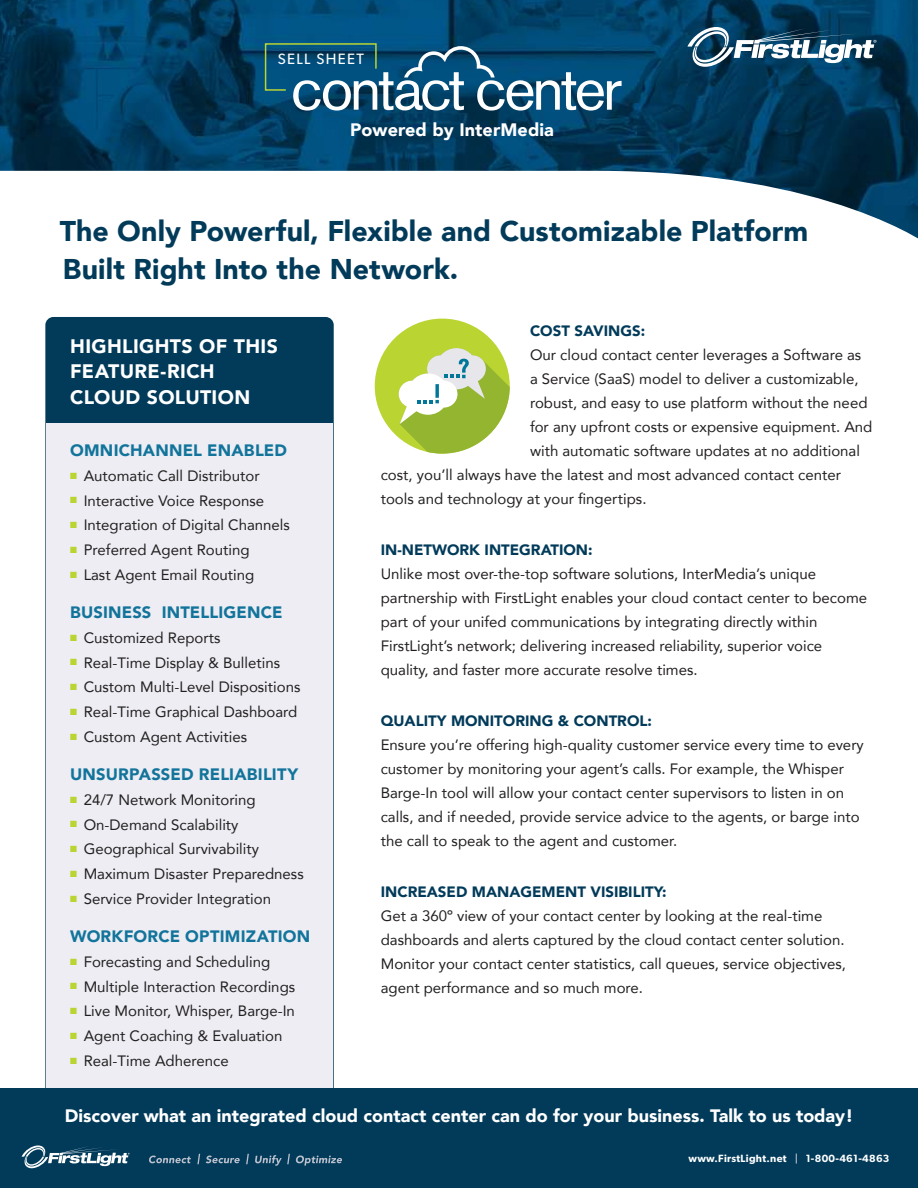
<style>
.page{position:relative;width:918px;height:1188px;background:#fff}
.page>*{position:absolute;margin:0;border:0;box-sizing:border-box;transform-origin:0 0}
.t1{font:900 28.5px/37.5px "Avenir";letter-spacing:.005em;color:#023b5a}
.t2{font:900 19.5px/25.5px "Avenir";letter-spacing:.02em;color:#fff}
.t3{font:900 18px "Avenir";color:#fff}
.t4{font:900 16.5px "Avenir";letter-spacing:.01em;color:#12749b}
.t5{font:15px/24px "Avenir";color:#231f20}
.t6{font:900 15px "Avenir";color:#023b5a}
.t7{font:15px "Gibson";letter-spacing:.09em;color:#fff}
.t8{font:600 10.5px "Gibson";letter-spacing:.03em;color:#fff}
.s1{color:#bad432}
.s2{color:#bcc1cd}
</style>
<div class="page">
<div style="left:45px;top:317px;width:289px;height:819px;background:#023b5a;border-radius:8px"></div>
<div style="left:46px;top:423px;width:287px;height:708px;background:#ededf3"></div>
<div style="left:0;top:1089px;width:918px;height:99px;background:#023b5a"></div>
<img style="left:0;top:0;width:918px;height:239px">
<svg style="left:687px;top:27px;width:189px;height:40px"></svg>
<svg style="left:22px;top:1146px;width:108px;height:22px"></svg>
<svg style="left:149px;top:1154px;width:193px;height:12px"></svg>
<svg style="left:264px;top:42px;width:358px;height:69px;background:#316a8a"></svg>
<svg style="left:375px;top:318px;width:135px;height:136px"></svg>
<p class="t7" style="left:278px;top:50px;width:88px">SELL SHEET</p>
<p class="t3" style="left:350px;top:122px;width:205px">Powered by InterMedia</p>
<h1 class="t1" style="left:60px;top:215px;width:750px">The Only Powerful, Flexible and Customizable Platform<br>Built Right Into the Network.</h1>
<h2 class="t2" style="left:70px;top:335px;width:209px">HIGHLIGHTS OF THIS<br>FEATURE-RICH<br>CLOUD SOLUTION</h2>
<p class="t4" style="left:70px;top:443px;width:218px">OMNICHANNEL ENABLED</p>
<p class="t5" style="left:70px;top:465px;width:191px"><span class="s1">■</span> Automatic Call Distributor</p>
<p class="t5" style="left:70px;top:490px;width:195px"><span class="s1">■</span> Interactive Voice Response</p>
<p class="t5" style="left:70px;top:514px;width:221px"><span class="s1">■</span> Integration of Digital Channels</p>
<p class="t5" style="left:70px;top:539px;width:181px"><span class="s1">■</span> Preferred Agent Routing</p>
<p class="t5" style="left:70px;top:564px;width:186px"><span class="s1">■</span> Last Agent Email Routing</p>
<p class="t4" style="left:70px;top:605px;width:214px">BUSINESS INTELLIGENCE</p>
<p class="t5" style="left:70px;top:627px;width:152px"><span class="s1">■</span> Customized Reports</p>
<p class="t5" style="left:70px;top:652px;width:211px"><span class="s1">■</span> Real-Time Display &amp; Bulletins</p>
<p class="t5" style="left:70px;top:676px;width:232px"><span class="s1">■</span> Custom Multi-Level Dispositions</p>
<p class="t5" style="left:70px;top:701px;width:229px"><span class="s1">■</span> Real-Time Graphical Dashboard</p>
<p class="t5" style="left:70px;top:726px;width:178px"><span class="s1">■</span> Custom Agent Activities</p>
<p class="t4" style="left:70px;top:767px;width:229px">UNSURPASSED RELIABILITY</p>
<p class="t5" style="left:70px;top:789px;width:187px"><span class="s1">■</span> 24/7 Network Monitoring</p>
<p class="t5" style="left:70px;top:814px;width:170px"><span class="s1">■</span> On-Demand Scalability</p>
<p class="t5" style="left:70px;top:838px;width:190px"><span class="s1">■</span> Geographical Survivability</p>
<p class="t5" style="left:70px;top:863px;width:235px"><span class="s1">■</span> Maximum Disaster Preparedness</p>
<p class="t5" style="left:70px;top:888px;width:202px"><span class="s1">■</span> Service Provider Integration</p>
<p class="t4" style="left:70px;top:929px;width:242px">WORKFORCE OPTIMIZATION</p>
<p class="t5" style="left:70px;top:951px;width:202px"><span class="s1">■</span> Forecasting and Scheduling</p>
<p class="t5" style="left:70px;top:976px;width:227px"><span class="s1">■</span> Multiple Interaction Recordings</p>
<p class="t5" style="left:70px;top:1000px;width:226px"><span class="s1">■</span> Live Monitor, Whisper, Barge-In</p>
<p class="t5" style="left:70px;top:1025px;width:214px"><span class="s1">■</span> Agent Coaching &amp; Evaluation</p>
<p class="t5" style="left:70px;top:1050px;width:160px"><span class="s1">■</span> Real-Time Adherence</p>
<p class="t6" style="left:530px;top:325px;width:117px">COST SAVINGS:</p>
<p class="t5" style="left:530px;top:344px;width:333px">Our cloud contact center leverages a Software as</p>
<p class="t5" style="left:530px;top:368px;width:330px">a Service (SaaS) model to deliver a customizable,</p>
<p class="t5" style="left:530px;top:392px;width:339px">robust, and easy to use platform without the need</p>
<p class="t5" style="left:530px;top:416px;width:344px">for any upfront costs or expensive equipment. And</p>
<p class="t5" style="left:530px;top:440px;width:331px">with automatic software updates at no additional</p>
<p class="t5" style="left:381px;top:464px;width:462px">cost, you’ll always have the latest and most advanced contact center</p>
<p class="t5" style="left:381px;top:487px;width:267px">tools and technology at your fingertips.</p>
<p class="t6" style="left:381px;top:544px;width:213px">IN-NETWORK INTEGRATION:</p>
<p class="t5" style="left:381px;top:563px;width:488px">Unlike most over-the-top software solutions, InterMedia’s unique partnership with FirstLight enables your cloud contact center to become part of your unifed communications by integrating directly within FirstLight’s network; delivering increased reliability, superior voice quality, and faster more accurate resolve times.</p>
<p class="t6" style="left:381px;top:715px;width:273px">QUALITY MONITORING &amp; CONTROL:</p>
<p class="t5" style="left:381px;top:734px;width:485px">Ensure you’re offering high-quality customer service every time to every customer by monitoring your agent’s calls. For example, the Whisper Barge-In tool will allow your contact center supervisors to listen in on calls, and if needed, provide service advice to the agents, or barge into the call to speak to the agent and customer.</p>
<p class="t6" style="left:381px;top:886px;width:287px">INCREASED MANAGEMENT VISIBILITY:</p>
<p class="t5" style="left:381px;top:905px;width:467px">Get a 360º view of your contact center by looking at the real-time dashboards and alerts captured by the cloud contact center solution.<br>Monitor your contact center statistics, call queues, service objectives, agent performance and so much more.</p>
<p class="t3" style="left:65px;top:1108px;width:790px">Discover what an integrated cloud contact center can do for your business. Talk to us today!</p>
<p class="t8" style="left:688px;top:1154px;width:202px">www.FirstLight.net <span class="s2">|</span> 1-800-461-4863</p>
</div>
